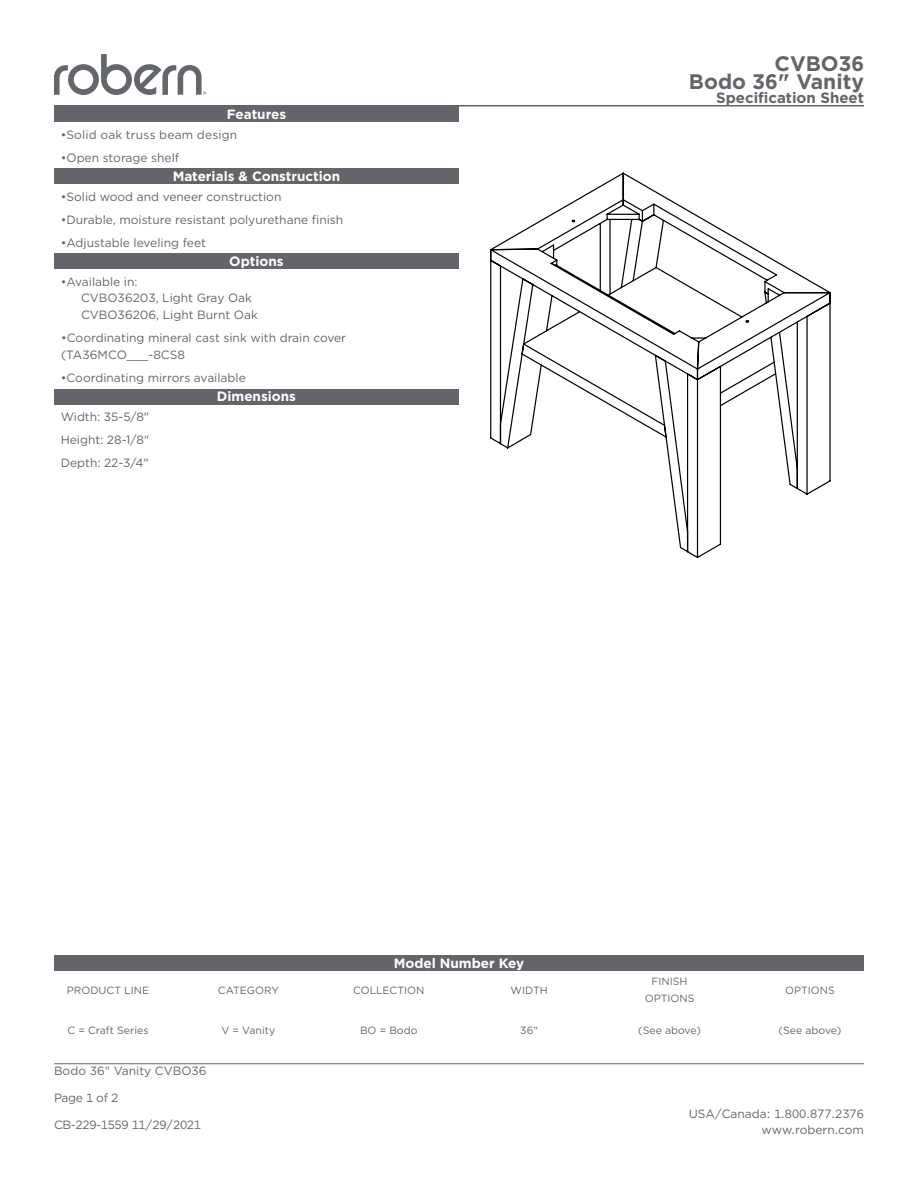
<style>
.page{position:relative;width:918px;height:1188px;background:#fff}
.page>*{position:absolute;margin:0;border:0;box-sizing:border-box;transform-origin:0 0}
.t1{font:700 21px "Gotham";color:#63656a}
.t2{font:700 15px "Gotham";color:#63656a}
.t3{font:700 13.5px "Gotham";color:#fff}
.t4{font:12px/16.5px "Gotham";color:#63656a}
.t5{font:12px "Gotham";letter-spacing:-.025em;color:#63656a}
.t6{font:10.5px "Gotham";color:#63656a}
</style>
<div class="page">
<hr style="left:54px;top:1063px;width:810px;height:1px;background:#63656a">
<div style="left:54px;top:389px;width:405px;height:16px;background:#63656a"></div>
<div style="left:54px;top:254px;width:405px;height:15px;background:#63656a"></div>
<div style="left:54px;top:106px;width:405px;height:16px;background:#63656a"></div>
<div style="left:54px;top:168px;width:405px;height:16px;background:#63656a"></div>
<hr style="left:54px;top:105px;width:810px;height:1px;background:#63656a">
<div style="left:54px;top:955px;width:810px;height:16px;background:#63656a"></div>
<svg style="left:54px;top:54px;width:152px;height:41px"></svg>
<svg style="left:490px;top:172px;width:341px;height:386px"></svg>
<p class="t1" style="left:775px;top:49px;width:91px">CVBO36</p>
<p class="t3" style="left:227px;top:105px;width:61px">Features</p>
<p class="t4" style="left:61px;top:126px;width:178px">•Solid oak truss beam design</p>
<p class="t4" style="left:61px;top:149px;width:120px">•Open storage shelf</p>
<p class="t4" style="left:61px;top:188px;width:222px">•Solid wood and veneer construction</p>
<p class="t3" style="left:173px;top:167px;width:169px">Materials &amp; Construction</p>
<p class="t4" style="left:61px;top:211px;width:284px">•Durable, moisture resistant polyurethane finish</p>
<p class="t4" style="left:61px;top:234px;width:147px">•Adjustable leveling feet</p>
<p class="t4" style="left:61px;top:273px;width:78px">•Available in:</p>
<p class="t4" style="left:81px;top:289px;width:173px">CVBO36203, Light Gray Oak</p>
<p class="t4" style="left:81px;top:306px;width:178px">CVBO36206, Light Burnt Oak</p>
<p class="t3" style="left:229px;top:252px;width:56px">Options</p>
<p class="t4" style="left:61px;top:330px;width:287px">•Coordinating mineral cast sink with drain cover (TA36MCO___-8CS8</p>
<p class="t4" style="left:61px;top:369px;width:187px">•Coordinating mirrors available</p>
<p class="t4" style="left:61px;top:408px;width:90px">Width: 35-5/8"</p>
<p class="t4" style="left:61px;top:431px;width:90px">Height: 28-1/8"</p>
<p class="t4" style="left:61px;top:454px;width:90px">Depth: 22-3/4"</p>
<p class="t3" style="left:217px;top:388px;width:81px">Dimensions</p>
<p class="t1" style="left:689px;top:68px;width:177px">Bodo 36" Vanity</p>
<p class="t2" style="left:716px;top:87px;width:149px">Specification Sheet</p>
<p class="t3" style="left:394px;top:954px;width:132px">Model Number Key</p>
<p class="t6" style="left:67px;top:983px;width:84px">PRODUCT LINE</p>
<p class="t6" style="left:218px;top:983px;width:62px">CATEGORY</p>
<p class="t6" style="left:353px;top:983px;width:73px">COLLECTION</p>
<p class="t6" style="left:511px;top:983px;width:39px">WIDTH</p>
<p class="t6" style="left:652px;top:975px;width:37px">FINISH</p>
<p class="t6" style="left:645px;top:992px;width:51px">OPTIONS</p>
<p class="t6" style="left:785px;top:983px;width:51px">OPTIONS</p>
<p class="t6" style="left:67px;top:1023px;width:83px">C = Craft Series</p>
<p class="t4" style="left:54px;top:1062px;width:154px">Bodo 36" Vanity CVBO36</p>
<p class="t4" style="left:54px;top:1089px;width:66px">Page 1 of 2</p>
<p class="t5" style="left:54px;top:1117px;width:149px">CB-229-1559 11/29/2021</p>
<p class="t6" style="left:222px;top:1024px;width:55px">V = Vanity</p>
<p class="t6" style="left:360px;top:1024px;width:59px">BO = Bodo</p>
<p class="t6" style="left:520px;top:1024px;width:19px">36"</p>
<p class="t6" style="left:638px;top:1024px;width:64px">(See above)</p>
<p class="t6" style="left:779px;top:1024px;width:64px">(See above)</p>
<p class="t4" style="left:689px;top:1105px;width:177px">USA/Canada: 1.800.877.2376</p>
<p class="t4" style="left:762px;top:1121px;width:104px">www.robern.com</p>
</div>
